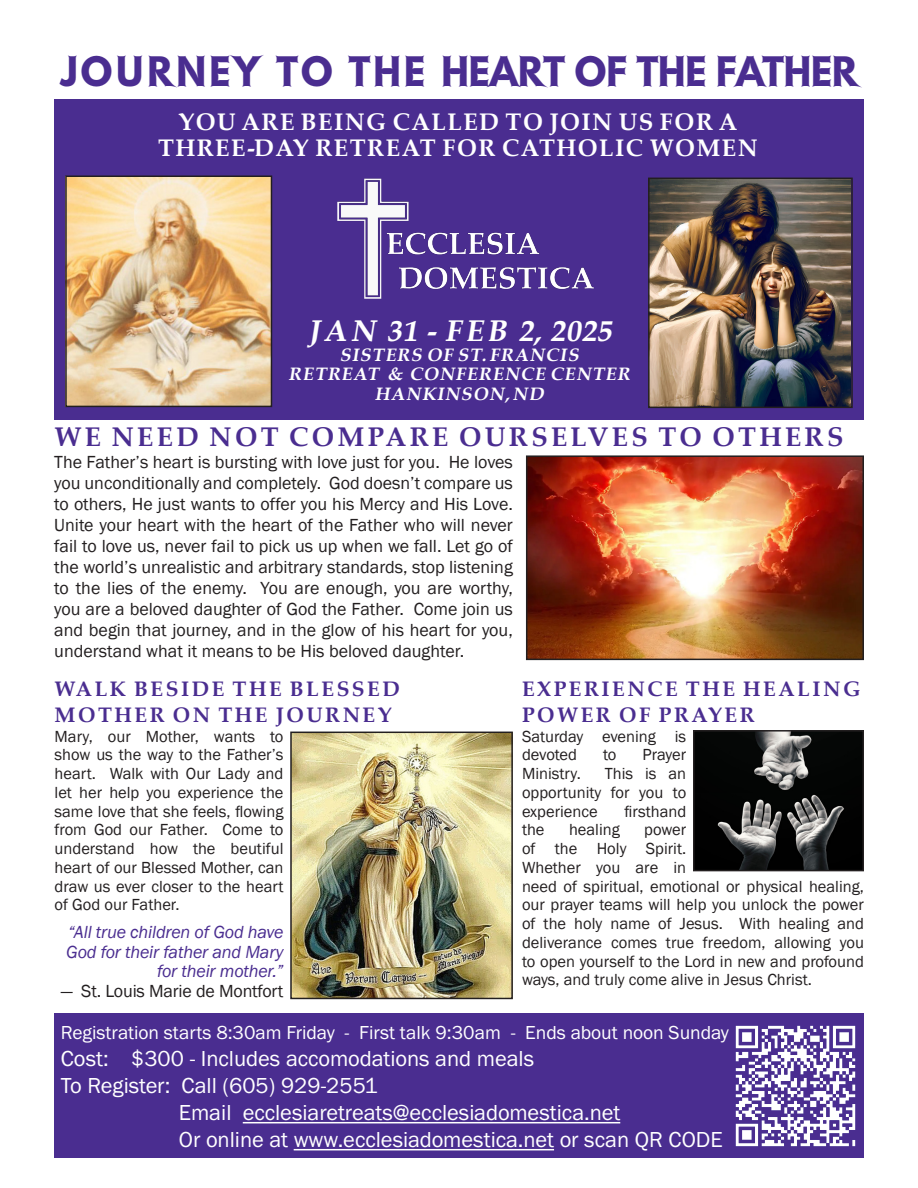
<style>
.page{position:relative;width:918px;height:1188px;background:#fff}
.page>*{position:absolute;margin:0;border:0;box-sizing:border-box;transform-origin:0 0}
.t1{font:36px "Hussar Szturm";color:#4a2d90}
.t2{font:italic 700 30px "Palatino Linotype";color:#fff}
.t3{font:700 27px "Palatino Linotype";letter-spacing:.12em;color:#4a2d90}
.t4{font:700 24px "Palatino Linotype";letter-spacing:.06em;color:#fff}
.t5{font:22.5px "Franklin Gothic FS";color:#fff}
.t6{font:700 21px/25.5px "Palatino Linotype";letter-spacing:.12em;color:#4a2d90}
.t7{font:19.5px "Franklin Gothic FS";color:#fff}
.t8{font:18px/21px "Franklin Gothic";color:#231f20;text-align:justify}
.t9{font:italic 18px/19.5px "Franklin Gothic";letter-spacing:-.01em;color:#4a2d90;text-align:right}
.t10{font:italic 700 18px/19.5px "Palatino Linotype";color:#fff;text-align:center}
.t11{font:16.5px/18.8px "Franklin Gothic";color:#231f20}
.s1{font-style:normal;color:#231f20}
</style>
<div class="page">
<div style="left:55px;top:99px;width:809px;height:321px;background:#4a2d90"></div>
<img style="left:337px;top:178px;width:257px;height:121px">
<img style="left:68px;top:179px;width:201px;height:225px">
<div style="left:65px;top:176px;width:207px;height:231px;border:2px solid #231f20"></div>
<img style="left:651px;top:181px;width:199px;height:224px">
<div style="left:648px;top:178px;width:205px;height:230px;border:2px solid #231f20"></div>
<div style="left:54px;top:1013px;width:810px;height:145px;background:#4a2d90"></div>
<hr style="left:243px;top:1122px;width:377px;height:1px;background:#fff">
<hr style="left:294px;top:1149px;width:260px;height:1px;background:#fff">
<img style="left:696px;top:733px;width:165px;height:135px">
<div style="left:693px;top:730px;width:171px;height:141px;border:2px solid #231f20"></div>
<img style="left:529px;top:458px;width:332px;height:199px">
<div style="left:526px;top:455px;width:338px;height:205px;border:2px solid #231f20"></div>
<img style="left:293px;top:735px;width:217px;height:261px">
<div style="left:290px;top:732px;width:223px;height:267px;border:2px solid #231f20"></div>
<img style="left:735px;top:1025px;width:121px;height:122px">
<p class="t1" style="left:61px;top:40px;width:799px">JOURNEY TO THE HEART OF THE FATHER</p>
<p class="t4" style="left:178px;top:105px;width:560px">YOU ARE BEING CALLED TO JOIN US FOR A</p>
<p class="t4" style="left:158px;top:130px;width:601px">THREE-DAY RETREAT FOR CATHOLIC WOMEN</p>
<p class="t2" style="left:308px;top:310px;width:312px">JAN 31 - FEB 2, 2025</p>
<p class="t10" style="left:289px;top:344px;width:347px">SISTERS OF ST.FRANCIS<br>RETREAT &amp; CONFERENCE CENTER<br>HANKINSON,ND</p>
<p class="t3" style="left:55px;top:418px;width:790px">WE NEED NOT COMPARE OURSELVES TO OTHERS</p>
<p class="t8" style="left:54px;top:452px;width:460px">The Father’s heart is bursting with love just for you. He loves you unconditionally and completely. God doesn’t compare us to others, He just wants to offer you his Mercy and His Love.<br>Unite your heart with the heart of the Father who will never fail to love us, never fail to pick us up when we fall. Let go of the world’s unrealistic and arbitrary standards, stop listening to the lies of the enemy. You are enough, you are worthy, you are a beloved daughter of God the Father. Come join us and begin that journey, and in the glow of his heart for you, understand what it means to be His beloved daughter.</p>
<p class="t6" style="left:55px;top:675px;width:347px">WALK BESIDE THE BLESSED<br>MOTHER ON THE JOURNEY</p>
<p class="t11" style="left:55px;top:727px;width:230px;text-align:justify">Mary, our Mother, wants to show us the way to the Father’s heart. Walk with Our Lady and let her help you experience the same love that she feels, flowing from God our Father. Come to understand how the beutiful heart of our Blessed Mother, can draw us ever closer to the heart of God our Father.</p>
<p class="t9" style="left:61px;top:923px;width:224px">“All true children of God have<br>God for their father and Mary for their mother.”<br><span class="s1">― St. Louis Marie de Montfort</span></p>
<p class="t6" style="left:522px;top:675px;width:340px">EXPERIENCE THE HEALING<br>POWER OF PRAYER</p>
<p class="t11" style="left:522px;top:727px;width:166px">Saturday evening is devoted</p>
<p class="t11" style="left:603px;top:746px;width:15px">to</p>
<p class="t11" style="left:643px;top:746px;width:45px">Prayer</p>
<p class="t11" style="left:522px;top:765px;width:166px;text-align:justify;text-indent:83px">This is an opportunity for you to experience</p>
<p class="t11" style="left:522px;top:765px;width:60px">Ministry.</p>
<p class="t11" style="left:625px;top:802px;width:63px">firsthand</p>
<p class="t11" style="left:522px;top:821px;width:24px">the</p>
<p class="t11" style="left:569px;top:821px;width:52px">healing</p>
<p class="t11" style="left:522px;top:821px;width:344px;text-indent:122px">power<br>of the Holy Spirit.<br>Whether you are in<br>need of spiritual, emotional or physical healing, our prayer teams will help you unlock the power of the holy name of Jesus. With healing and deliverance comes true freedom, allowing you to open yourself to the Lord in new and profound ways, and truly come alive in Jesus Christ.</p>
<p class="t7" style="left:61px;top:1022px;width:670px">Registration starts 8:30am Friday - First talk 9:30am - Ends about noon Sunday</p>
<p class="t5" style="left:61px;top:1047px;width:475px">Cost: $300 - Includes accomodations and meals</p>
<p class="t5" style="left:61px;top:1074px;width:318px">To Register: Call (605) 929-2551</p>
<p class="t5" style="left:179px;top:1101px;width:443px">Email ecclesiaretreats@ecclesiadomestica.net</p>
<p class="t5" style="left:179px;top:1128px;width:545px">Or online at www.ecclesiadomestica.net or scan QR CODE</p>
</div>
